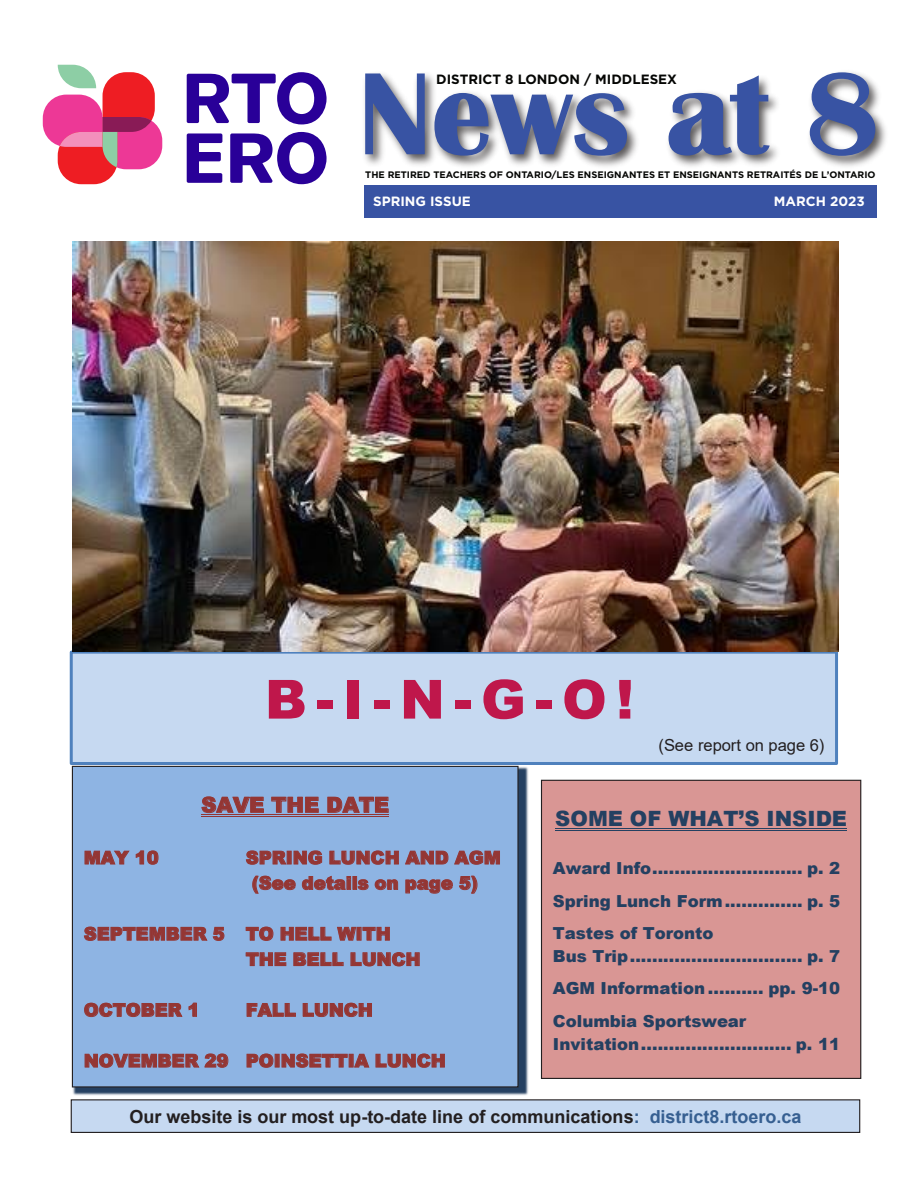
<style>
.page{position:relative;width:918px;height:1188px;background:#fff}
.page>*{position:absolute;margin:0;border:0;box-sizing:border-box;transform-origin:0 0}
.t1{font:900 54px "Arial";color:#bf174b}
.t2{font:900 21px "Arial";color:#244061}
.t3{font:900 21px "Arial";color:#943634}
.t4{font:900 18px/25.3px "Arial";color:#943634}
.t5{font:700 18px "Arial";color:#231f20}
.t6{font:900 16.5px/32.4px "Arial";color:#244061;text-align:justify}
.t7{font:16.5px "Arial";color:#231f20}
.t8{font:700 15px "Tahoma";color:#010202}
.t9{font:700 13.5px "Gotham";color:#040503}
.t10{font:700 13.5px "Gotham";color:#fff}
.t11{font:700 9.45px "Gotham";color:#040503}
.s1{color:#365f91}
</style>
<div class="page">
<div style="left:364px;top:186px;width:513px;height:32px;background:#3853a3"></div>
<img style="left:364px;top:74px;width:522px;height:112px">
<svg style="left:365px;top:73px;width:60px;height:81px"></svg>
<svg style="left:434px;top:93px;width:193px;height:63px"></svg>
<svg style="left:669px;top:75px;width:101px;height:81px"></svg>
<svg style="left:810px;top:72px;width:65px;height:84px"></svg>
<svg style="left:43px;top:65px;width:119px;height:119px"></svg>
<svg style="left:187px;top:133px;width:35px;height:50px"></svg>
<svg style="left:187px;top:72px;width:140px;height:52px"></svg>
<svg style="left:230px;top:132px;width:97px;height:52px"></svg>
<div style="left:71px;top:652px;width:766px;height:112px;background:#c6d9f1"></div>
<div style="left:70px;top:651px;width:768px;height:114px;border:3px solid #4f81bd"></div>
<img style="left:73px;top:242px;width:766px;height:409px">
<img style="left:72px;top:766px;width:457px;height:330px">
<div style="left:72px;top:766px;width:446px;height:321px;background:#8eb4e3"></div>
<img style="left:84px;top:772px;width:434px;height:309px">
<svg style="left:201px;top:796px;width:63px;height:17px"></svg>
<svg style="left:271px;top:797px;width:48px;height:16px"></svg>
<svg style="left:327px;top:797px;width:62px;height:16px"></svg>
<hr style="left:201px;top:814px;width:188px;height:1px;background:#943533">
<hr style="left:201px;top:816px;width:188px;height:1px;background:#943533">
<svg style="left:85px;top:850px;width:45px;height:15px"></svg>
<svg style="left:136px;top:850px;width:23px;height:15px"></svg>
<svg style="left:246px;top:850px;width:41px;height:15px"></svg>
<div style="left:287px;top:851px;width:4px;height:13px;border:1px solid #943634"></div>
<svg style="left:294px;top:850px;width:28px;height:15px"></svg>
<svg style="left:329px;top:850px;width:70px;height:15px"></svg>
<svg style="left:405px;top:851px;width:43px;height:14px"></svg>
<svg style="left:454px;top:850px;width:46px;height:15px"></svg>
<svg style="left:252px;top:876px;width:44px;height:18px"></svg>
<svg style="left:302px;top:876px;width:49px;height:14px"></svg>
<div style="left:347px;top:880px;width:4px;height:10px;border:1px solid #943634"></div>
<div style="left:353px;top:876px;width:4px;height:14px;border:1px solid #943634"></div>
<svg style="left:358px;top:879px;width:11px;height:11px"></svg>
<svg style="left:375px;top:879px;width:23px;height:11px"></svg>
<svg style="left:405px;top:879px;width:48px;height:15px"></svg>
<svg style="left:459px;top:876px;width:19px;height:18px"></svg>
<svg style="left:84px;top:926px;width:140px;height:15px"></svg>
<svg style="left:246px;top:927px;width:27px;height:14px"></svg>
<svg style="left:281px;top:927px;width:75px;height:14px"></svg>
<svg style="left:363px;top:927px;width:27px;height:14px"></svg>
<svg style="left:246px;top:952px;width:40px;height:14px"></svg>
<svg style="left:293px;top:952px;width:51px;height:14px"></svg>
<svg style="left:350px;top:952px;width:70px;height:14px"></svg>
<svg style="left:84px;top:1003px;width:99px;height:14px"></svg>
<svg style="left:189px;top:1003px;width:8px;height:14px"></svg>
<svg style="left:247px;top:1003px;width:49px;height:14px"></svg>
<svg style="left:303px;top:1003px;width:69px;height:14px"></svg>
<svg style="left:85px;top:1053px;width:143px;height:15px"></svg>
<svg style="left:247px;top:1054px;width:26px;height:14px"></svg>
<div style="left:275px;top:1054px;width:4px;height:13px;border:1px solid #943634"></div>
<svg style="left:282px;top:1054px;width:66px;height:14px"></svg>
<div style="left:349px;top:1054px;width:4px;height:13px;border:1px solid #943634"></div>
<svg style="left:354px;top:1054px;width:15px;height:14px"></svg>
<svg style="left:375px;top:1054px;width:70px;height:14px"></svg>
<div style="left:542px;top:780px;width:319px;height:298px;background:#d99694"></div>
<div style="left:541px;top:780px;width:320px;height:299px;border:1px solid #231f20"></div>
<hr style="left:555px;top:828px;width:292px;height:1px;background:#244061">
<hr style="left:555px;top:830px;width:292px;height:1px;background:#244061">
<div style="left:71px;top:1100px;width:789px;height:32px;background:#c6d9f1"></div>
<div style="left:71px;top:1099px;width:789px;height:34px;border:1px solid #231f20"></div>
<p class="t9" style="left:436px;top:70px;width:242px">DISTRICT 8 LONDON / MIDDLESEX</p>
<p class="t8" style="left:359px;top:75px;width:264px">DISTRICT 8 LONDON /MIDDLESEX</p>
<p class="t11" style="left:365px;top:168px;width:512px">THE RETIRED TEACHERS OF ONTARIO/LES ENSEIGNANTES ET ENSEIGNANTS RETRAITÉS DE L’ONTARIO</p>
<p class="t10" style="left:373px;top:193px;width:99px">SPRING ISSUE</p>
<p class="t10" style="left:774px;top:193px;width:92px">MARCH 2023</p>
<p class="t1" style="left:265px;top:660px;width:371px">B-I-N-G-O!</p>
<p class="t7" style="left:658px;top:734px;width:168px">(See report on page 6)</p>
<p class="t3" style="left:201px;top:790px;width:189px">SAVE THE DATE</p>
<p class="t4" style="left:84px;top:844px;width:76px">MAY 10</p>
<p class="t4" style="left:252px;top:844px;width:251px;text-indent:-6px">SPRING LUNCH AND AGM (See details on page 5)</p>
<p class="t4" style="left:246px;top:921px;width:176px;text-indent:-162px">SEPTEMBER 5 TO HELL WITH<br>THE BELL LUNCH</p>
<p class="t4" style="left:84px;top:997px;width:117px">OCTOBER 1</p>
<p class="t4" style="left:246px;top:997px;width:129px">FALL LUNCH</p>
<p class="t4" style="left:84px;top:1047px;width:363px">NOVEMBER 29 POINSETTIA LUNCH</p>
<p class="t2" style="left:555px;top:804px;width:293px">SOME OF WHAT’S INSIDE</p>
<p class="t6" style="left:553px;top:852px;width:289px">Award Info........................... p. 2<br>Spring Lunch Form.............. p. 5<br>Tastes of Toronto</p>
<p class="t6" style="left:553px;top:940px;width:289px">Bus Trip............................... p. 7<br>AGM Information .......... pp. 9-10<br>Columbia Sportswear</p>
<p class="t6" style="left:553px;top:1027px;width:289px">Invitation........................... p. 11</p>
<p class="t5" style="left:129px;top:1104px;width:674px">Our website is our most up-to-date line of communications<span class="s1">: district8.rtoero.ca</span></p>
</div>
